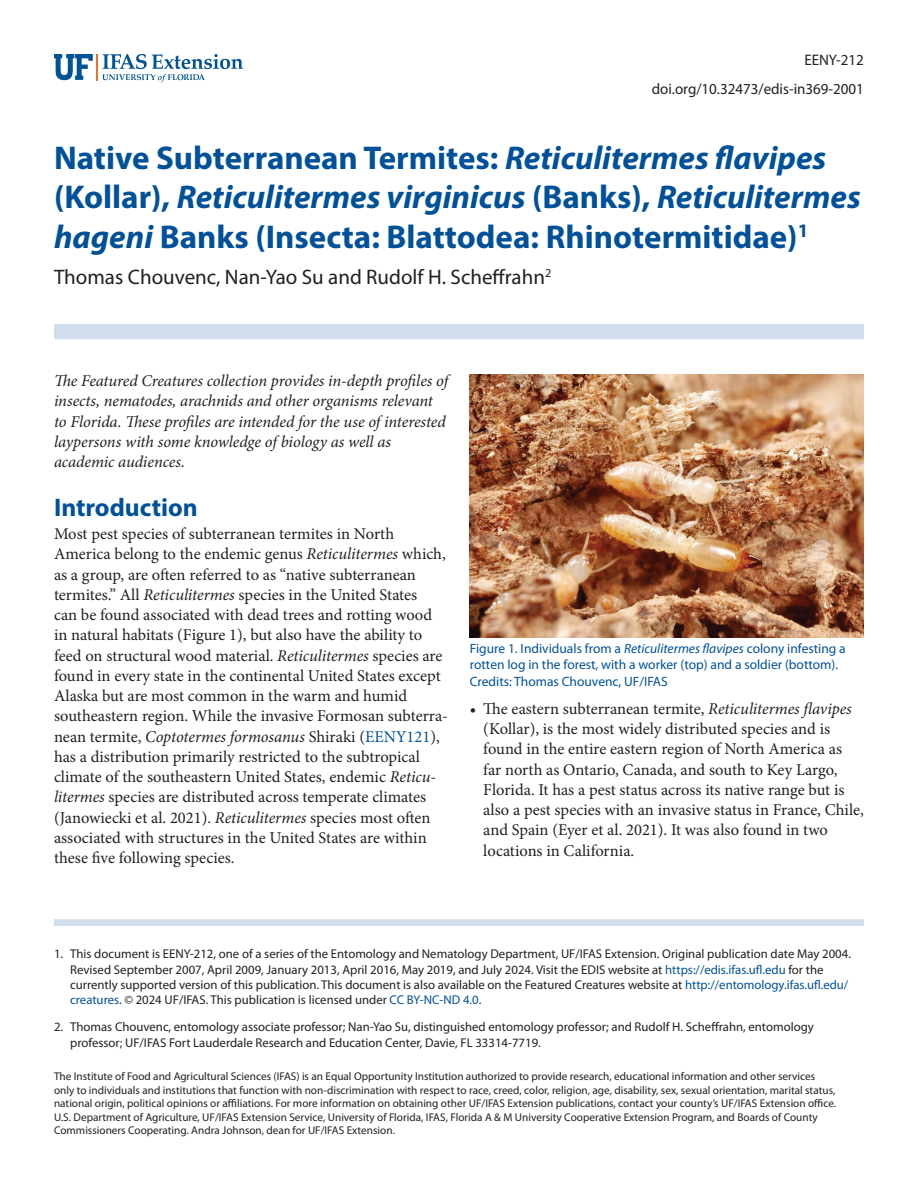
<style>
.page{position:relative;width:918px;height:1188px;background:#fff}
.page>*{position:absolute;margin:0;border:0;box-sizing:border-box;transform-origin:0 0}
.TitleRegular{font:700 33px/39.6px "Myriad Pro";color:#01519a}
.SectionHeading0{font:700 25.5px "Myriad Pro";color:#01519a}
.Author{font:21px "Myriad Pro";color:#231f20}
.Paragraph{font:16.5px/20.2px "Minion Pro";color:#231f20}
.Paragraph-2{font:italic 16.5px/20.2px "Minion Pro";letter-spacing:-.005em;color:#231f20}
.PubNumber{font:15.3px "Myriad Pro";color:#231f20}
.t1{font:13.5px/16.5px "Myriad Pro";color:#01519a}
.t2{font:12.75px/15.3px "Myriad Pro";color:#231f20}
.Disclaimer{font:11.25px/13.5px "Myriad Pro";color:#231f20}
.s1{font-style:italic}
.s2{font-style:normal}
.s3{color:#01519a}
</style>
<div class="page">
<svg style="left:54px;top:54px;width:189px;height:28px"></svg>
<div style="left:54px;top:324px;width:810px;height:15px;background:#d0deeb"></div>
<div style="left:54px;top:919px;width:810px;height:7px;background:#d0deeb"></div>
<img style="left:470px;top:374px;width:394px;height:263px">
<p class="PubNumber" style="left:804px;top:51px;width:61px">EENY-212</p>
<p class="PubNumber" style="left:652px;top:79px;width:214px">doi.org/10.32473/edis-in369-2001</p>
<p class="TitleRegular" style="left:54px;top:137px;width:808px">Native Subterranean Termites: <span class="s1">Reticulitermes flavipes </span>(Kollar), <span class="s1">Reticulitermes virginicus</span> (Banks), <span class="s1">Reticulitermes hageni</span> Banks (Insecta: Blattodea: Rhinotermitidae)<sup>1</sup></p>
<p class="Author" style="left:54px;top:264px;width:499px">Thomas Chouvenc, Nan-Yao Su and Rudolf H. Scheffrahn<sup>2</sup></p>
<p class="Paragraph-2" style="left:54px;top:371px;width:396px">The Featured Creatures collection provides in-depth profiles of insects, nematodes, arachnids and other organisms relevant to Florida. These profiles are intended for the use of interested laypersons with some knowledge of biology as well as academic audiences<span class="s2">.</span></p>
<p class="SectionHeading0" style="left:54px;top:491px;width:145px">Introduction</p>
<p class="Paragraph" style="left:54px;top:524px;width:396px">Most pest species of subterranean termites in North America belong to the endemic genus <span class="s1">Reticulitermes</span> which, as a group, are often referred to as “native subterranean termites.” All <span class="s1">Reticulitermes</span> species in the United States<br>can be found associated with dead trees and rotting wood in natural habitats (Figure 1), but also have the ability to feed on structural wood material. <span class="s1">Reticulitermes</span> species are found in every state in the continental United States except Alaska but are most common in the warm and humid southeastern region. While the invasive Formosan subterra&shy;nean termite, <span class="s1">Coptotermes formosanus</span> Shiraki (<span class="s3">EENY121</span>), has a distribution primarily restricted to the subtropical climate of the southeastern United States, endemic <span class="s1">Reticu&shy;litermes</span> species are distributed across temperate climates (Janowiecki et al. 2021). <span class="s1">Reticulitermes</span> species most often associated with structures in the United States are within these five following species.</p>
<p class="t1" style="left:470px;top:640px;width:378px">Figure 1. Individuals from a <span class="s1">Reticulitermes flavipes</span> colony infesting a rotten log in the forest, with a worker (top) and a soldier (bottom).<br>Credits: Thomas Chouvenc, UF/IFAS</p>
<p class="Paragraph" style="left:483px;top:699px;width:382px;text-indent:-14px">• The eastern subterranean termite, <span class="s1">Reticulitermes flavipes </span>(Kollar), is the most widely distributed species and is found in the entire eastern region of North America as far north as Ontario, Canada, and south to Key Largo, Florida. It has a pest status across its native range but is also a pest species with an invasive status in France, Chile, and Spain (Eyer et al. 2021). It was also found in two locations in California.</p>
<p class="t2" style="left:70px;top:946px;width:782px;text-indent:-16px">1. This document is EENY-212, one of a series of the Entomology and Nematology Department, UF/IFAS Extension. Original publication date May 2004.<br>Revised September 2007, April 2009, January 2013, April 2016, May 2019, and July 2024. Visit the EDIS website at <span class="s3">https://edis.ifas.ufl.edu</span> for the currently supported version of this publication. This document is also available on the Featured Creatures website at <span class="s3">http://entomology.ifas.ufl.edu/ creatures</span>. © 2024 UF/IFAS. This publication is licensed under <span class="s3">CC BY-NC-ND 4.0</span>.</p>
<p class="t2" style="left:70px;top:1019px;width:745px;text-indent:-16px">2. Thomas Chouvenc, entomology associate professor; Nan-Yao Su, distinguished entomology professor; and Rudolf H. Scheffrahn, entomology professor; UF/IFAS Fort Lauderdale Research and Education Center, Davie, FL 33314-7719.</p>
<p class="Disclaimer" style="left:54px;top:1069px;width:784px">The Institute of Food and Agricultural Sciences (IFAS) is an Equal Opportunity Institution authorized to provide research, educational information and other services only to individuals and institutions that function with non-discrimination with respect to race, creed, color, religion, age, disability, sex, sexual orientation, marital status, national origin, political opinions or affiliations. For more information on obtaining other UF/IFAS Extension publications, contact your county’s UF/IFAS Extension office.<br>U.S. Department of Agriculture, UF/IFAS Extension Service, University of Florida, IFAS, Florida A &amp; M University Cooperative Extension Program, and Boards of County Commissioners Cooperating. Andra Johnson, dean for UF/IFAS Extension.</p>
</div>
